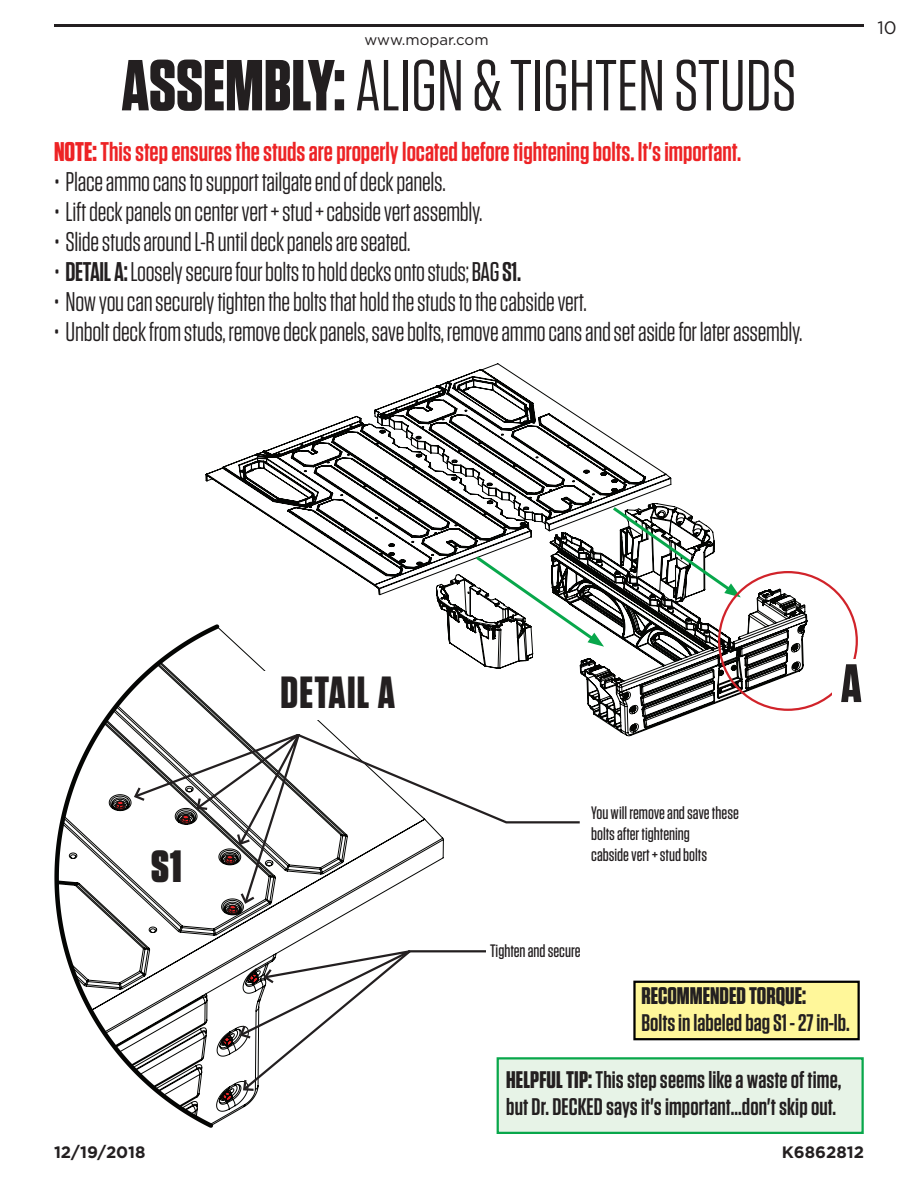
<style>
.page{position:relative;width:918px;height:1188px;background:#fff}
.page>*{position:absolute;margin:0;border:0;box-sizing:border-box;transform-origin:0 0}
.t1{font:72px "Tungsten";color:#231f20}
.t2{font:700 54px "Tungsten";color:#231f20}
.t3{font:700 45px "Tungsten";letter-spacing:.025em;color:#231f20}
.t4{font:900 45px "Tungsten";color:#231f20}
.t5{font:27px "Tungsten";letter-spacing:-.01em;color:#231f20}
.t6{font:600 27px "Tungsten";color:#ed2325}
.t7{font:600 24px/27px "Tungsten";letter-spacing:.005em;color:#231f20}
.t8{font:700 24px "Tungsten";color:#231f20}
.t9{font:500 18px/21px "Tungsten";color:#231f20}
.t10{font:18px "Gotham";color:#231f20}
.t11{font:700 16.5px "Gotham";color:#231f20}
.t12{font:15px "Gotham";color:#231f20}
.s1{font-weight:700}
.s2{font-weight:600}
.s3{font-weight:500}
</style>
<div class="page">
<hr style="left:54px;top:24px;width:810px;height:3px;background:#231f20">
<div style="left:497px;top:1057px;width:367px;height:77px;background:#e7f3e7;border:2px solid #08a74b"></div>
<svg style="left:206px;top:363px;width:601px;height:373px"></svg>
<svg style="left:56px;top:626px;width:388px;height:500px"></svg>
<svg style="left:115px;top:800px;width:11px;height:10px"></svg>
<div style="left:260px;top:672px;width:155px;height:48px;background:#fff"></div>
<svg style="left:610px;top:504px;width:131px;height:93px"></svg>
<svg style="left:473px;top:553px;width:131px;height:94px"></svg>
<svg style="left:132px;top:711px;width:450px;height:203px"></svg>
<svg style="left:238px;top:946px;width:248px;height:146px"></svg>
<div style="left:633px;top:981px;width:227px;height:59px;background:#fff79a;border:2px solid #000"></div>
<p class="t12" style="left:365px;top:30px;width:126px">www.mopar.com</p>
<h1 class="t1" style="left:122px;top:48px;width:676px"><span class="s1">ASSEMBLY:</span> ALIGN &amp; TIGHTEN STUDS</h1>
<p class="t6" style="left:54px;top:137px;width:689px"><span class="s1">NOTE:</span> This step ensures the studs are properly located before tightening bolts. It's important.</p>
<p class="t5" style="left:54px;top:167px;width:393px">• Place ammo cans to support tailgate end of deck panels.</p>
<p class="t5" style="left:54px;top:197px;width:430px">• Lift deck panels on center vert + stud + cabside vert assembly.</p>
<p class="t5" style="left:54px;top:227px;width:358px">• Slide studs around L-R until deck panels are seated.</p>
<p class="t5" style="left:54px;top:257px;width:469px">• <span class="s2">DETAIL A:</span> Loosely secure four bolts to hold decks onto studs; <span class="s3">BAG</span> <span class="s2">S1.</span></p>
<p class="t5" style="left:54px;top:287px;width:534px">• Now you can securely tighten the bolts that hold the studs to the cabside vert.</p>
<p class="t5" style="left:54px;top:317px;width:750px">• Unbolt deck from studs, remove deck panels, save bolts, remove ammo cans and set aside for later assembly.</p>
<p class="t10" style="left:878px;top:16px;width:21px">10</p>
<h3 class="t4" style="left:151px;top:841px;width:32px">S1</h3>
<h3 class="t3" style="left:281px;top:668px;width:116px">DETAIL A</h3>
<h2 class="t2" style="left:841px;top:654px;width:22px">A</h2>
<p class="t9" style="left:591px;top:802px;width:149px">You will remove and save these bolts after tightening<br>cabside vert + stud bolts</p>
<p class="t9" style="left:490px;top:940px;width:92px">Tighten and secure</p>
<p class="t8" style="left:641px;top:983px;width:166px">RECOMMENDED TORQUE:</p>
<p class="t7" style="left:641px;top:1010px;width:210px">Bolts in labeled bag S1 - 27 in-lb.</p>
<p class="t7" style="left:506px;top:1067px;width:337px"><span class="s1">HELPFUL TIP:</span> This step seems like a waste of time, but Dr. DECKED says it's important...don't skip out.</p>
<p class="t11" style="left:54px;top:1141px;width:93px">12/19/2018</p>
<p class="t11" style="left:782px;top:1141px;width:84px">K6862812</p>
</div>
